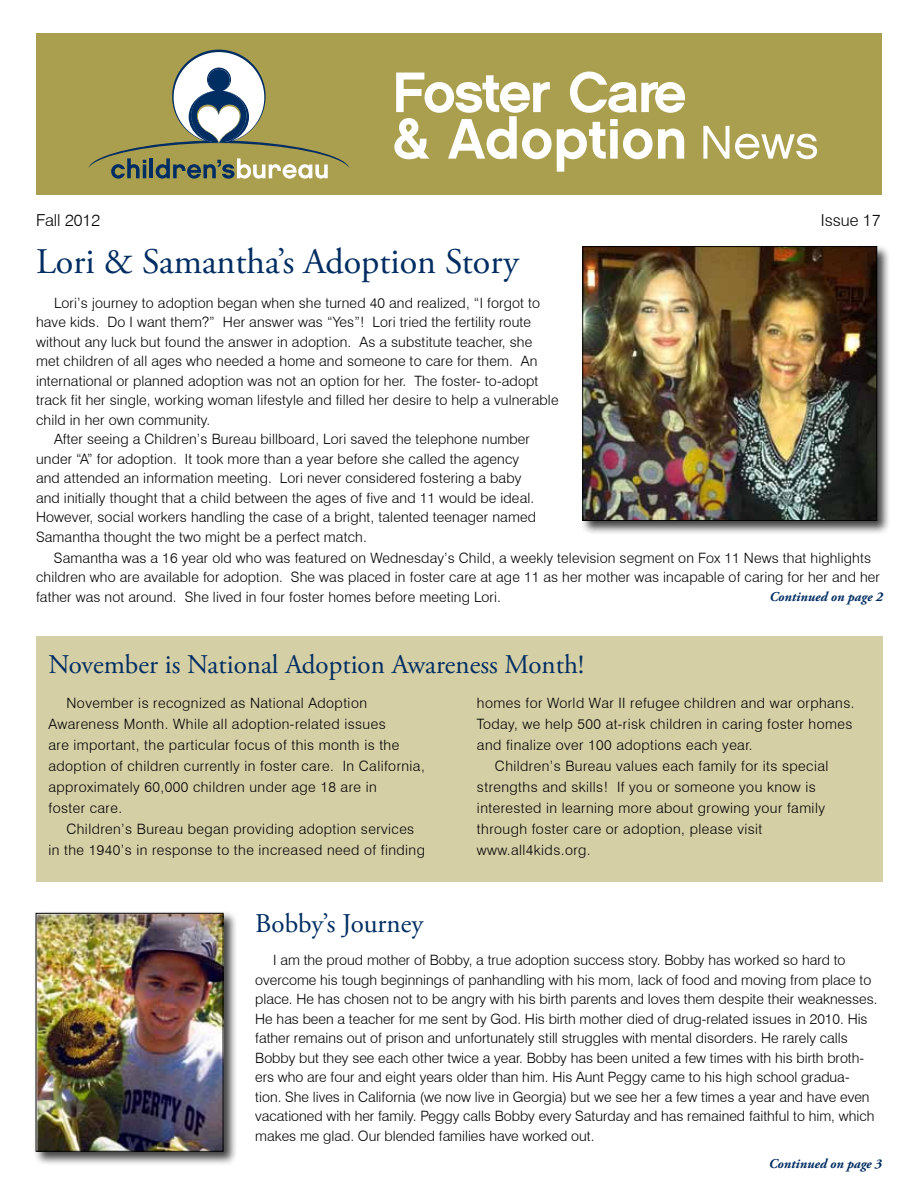
<style>
.page{position:relative;width:918px;height:1188px;background:#fff}
.page>*{position:absolute;margin:0;border:0;box-sizing:border-box;transform-origin:0 0}
.t1{font:57px/46.5px "Chalet New York Nineteen Sixty";letter-spacing:-.03em;color:#fff}
.t2{font:36px "Adobe Garamond Pro";color:#002d62}
.t3{font:27px "Adobe Garamond Pro";color:#002d62}
.t4{font:300 16.5px "Swiss 721 BT";color:#000}
.t5{font:300 14.25px/19.5px "Swiss 721 BT";letter-spacing:.01em;color:#000}
.t6{font:300 14.25px/21px "Swiss 721 BT";letter-spacing:.03em;color:#000}
.t7{font:italic 700 13.5px "Adobe Garamond Pro";color:#002d62}
</style>
<div class="page">
<div style="left:36px;top:33px;width:846px;height:162px;background:#aa9f4e"></div>
<div style="left:174px;top:52px;width:90px;height:91px;background:#fff;border-radius:50%"></div>
<svg style="left:88px;top:68px;width:261px;height:111px"></svg>
<svg style="left:703px;top:126px;width:26px;height:33px"></svg>
<svg style="left:735px;top:134px;width:82px;height:25px"></svg>
<div style="left:36px;top:636px;width:847px;height:246px;background:#d5cfa6"></div>
<div style="left:580px;top:244px;width:311px;height:291px;background:#000;opacity:.75"></div>
<img style="left:584px;top:248px;width:291px;height:271px">
<div style="left:582px;top:246px;width:295px;height:275px;border:1px solid #000"></div>
<div style="left:33px;top:911px;width:204px;height:255px;background:#000;opacity:.75"></div>
<img style="left:38px;top:915px;width:183px;height:235px">
<div style="left:36px;top:913px;width:187px;height:239px;border:1px solid #000"></div>
<h1 class="t1" style="left:392px;top:68px;width:296px">Foster Care &amp; Adoption</h1>
<p class="t4" style="left:36px;top:210px;width:66px">Fall 2012</p>
<p class="t4" style="left:821px;top:210px;width:61px">Issue 17</p>
<h2 class="t2" style="left:36px;top:240px;width:484px">Lori &amp; Samantha’s Adoption Story</h2>
<p class="t5" style="left:54px;top:293px;width:488px">Lori’s journey to adoption began when she turned 40 and realized, “I forgot to</p>
<p class="t5" style="left:36px;top:312px;width:497px">have kids. Do I want them?” Her answer was “Yes”! Lori tried the fertility route</p>
<p class="t5" style="left:36px;top:332px;width:498px">without any luck but found the answer in adoption. As a substitute teacher, she</p>
<p class="t5" style="left:36px;top:351px;width:503px">met children of all ages who needed a home and someone to care for them. An</p>
<p class="t5" style="left:36px;top:371px;width:504px">international or planned adoption was not an option for her. The foster- to-adopt</p>
<p class="t5" style="left:36px;top:390px;width:524px">track fit her single, working woman lifestyle and filled her desire to help a vulnerable</p>
<p class="t5" style="left:36px;top:410px;width:176px">child in her own community.</p>
<p class="t5" style="left:54px;top:429px;width:477px">After seeing a Children’s Bureau billboard, Lori saved the telephone number</p>
<p class="t5" style="left:36px;top:449px;width:485px">under “A” for adoption. It took more than a year before she called the agency</p>
<p class="t5" style="left:36px;top:468px;width:487px">and attended an information meeting. Lori never considered fostering a baby</p>
<p class="t5" style="left:36px;top:488px;width:500px">and initially thought that a child between the ages of five and 11 would be ideal.</p>
<p class="t5" style="left:36px;top:507px;width:502px">However, social workers handling the case of a bright, talented teenager named</p>
<p class="t5" style="left:36px;top:527px;width:332px">Samantha thought the two might be a perfect match.</p>
<p class="t5" style="left:36px;top:548px;width:845px;text-indent:18px">Samantha was a 16 year old who was featured on Wednesday’s Child, a weekly television segment on Fox 11 News that highlights children who are available for adoption. She was placed in foster care at age 11 as her mother was incapable of caring for her and her father was not around. She lived in four foster homes before meeting Lori.</p>
<p class="t7" style="left:769px;top:589px;width:115px">Continued on page 2</p>
<h3 class="t3" style="left:48px;top:649px;width:537px">November is National Adoption Awareness Month!</h3>
<p class="t6" style="left:49px;top:693px;width:378px;text-indent:18px">November is recognized as National Adoption Awareness Month. While all adoption-related issues<br>are important, the particular focus of this month is the adoption of children currently in foster care. In California, approximately 60,000 children under age 18 are in<br>foster care.</p>
<p class="t6" style="left:49px;top:819px;width:378px;text-align:center">Children’s Bureau began providing adoption services<br>in the 1940’s in response to the increased need of finding</p>
<p class="t6" style="left:477px;top:693px;width:379px">homes for World War II refugee children and war orphans.</p>
<p class="t6" style="left:477px;top:714px;width:377px">Today, we help 500 at-risk children in caring foster homes</p>
<p class="t6" style="left:477px;top:735px;width:277px">and finalize over 100 adoptions each year.</p>
<p class="t6" style="left:495px;top:756px;width:335px">Children’s Bureau values each family for its special</p>
<p class="t6" style="left:477px;top:777px;width:340px">strengths and skills! If you or someone you know is</p>
<p class="t6" style="left:477px;top:798px;width:350px">interested in learning more about growing your family</p>
<p class="t6" style="left:477px;top:819px;width:287px">through foster care or adoption, please visit</p>
<p class="t6" style="left:477px;top:840px;width:115px">www.all4kids.org.</p>
<h3 class="t3" style="left:255px;top:908px;width:170px">Bobby’s Journey</h3>
<p class="t5" style="left:255px;top:950px;width:624px;text-indent:18px">I am the proud mother of Bobby, a true adoption success story. Bobby has worked so hard to overcome his tough beginnings of panhandling with his mom, lack of food and moving from place to place. He has chosen not to be angry with his birth parents and loves them despite their weaknesses.<br>He has been a teacher for me sent by God. His birth mother died of drug-related issues in 2010. His father remains out of prison and unfortunately still struggles with mental disorders. He rarely calls Bobby but they see each other twice a year. Bobby has been united a few times with his birth broth&shy;ers who are four and eight years older than him. His Aunt Peggy came to his high school gradua&shy;tion. She lives in California (we now live in Georgia) but we see her a few times a year and have even vacationed with her family. Peggy calls Bobby every Saturday and has remained faithful to him, which makes me glad. Our blended families have worked out.</p>
<p class="t7" style="left:769px;top:1156px;width:115px">Continued on page 3</p>
</div>
